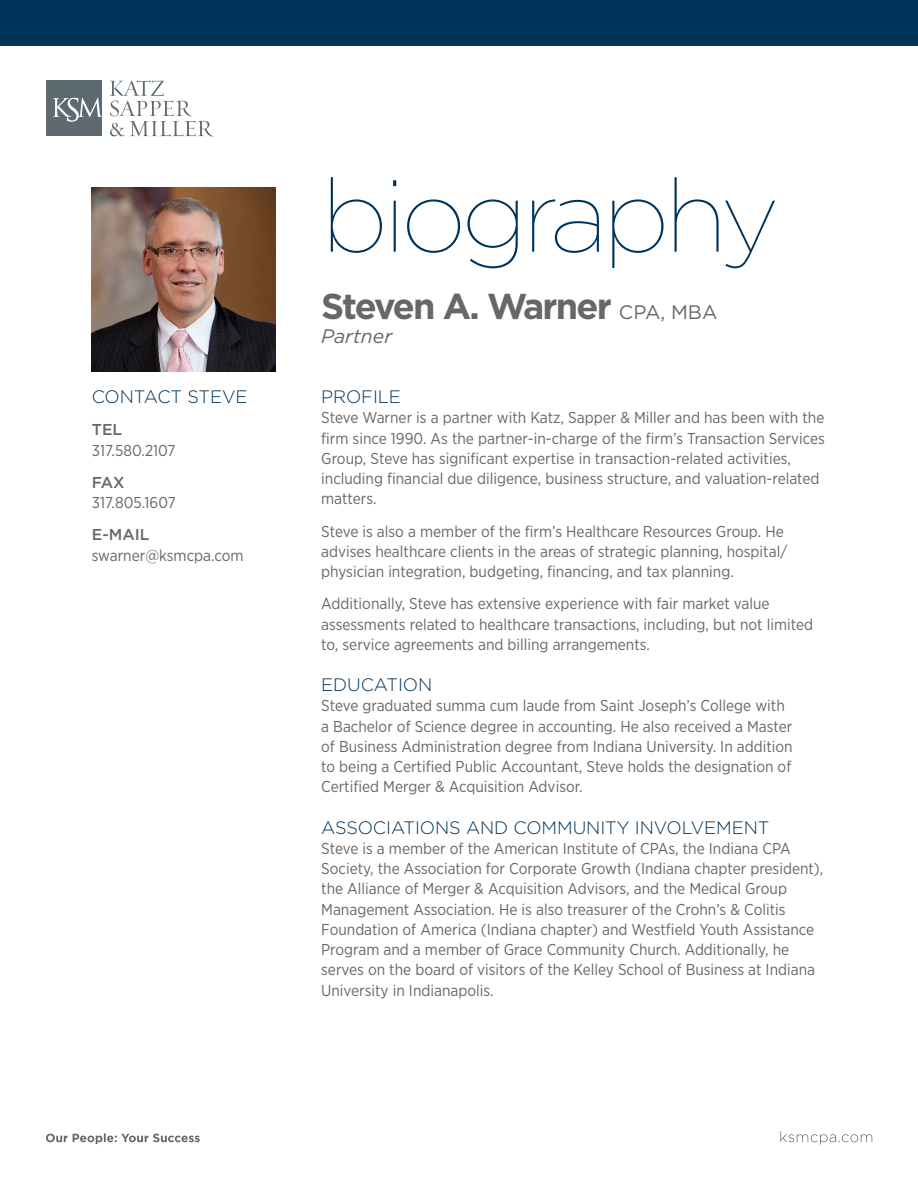
<style>
.page{position:relative;width:918px;height:1188px;background:#fff}
.page>*{position:absolute;margin:0;border:0;box-sizing:border-box;transform-origin:0 0}
.t1{font:100 102px "Gotham";letter-spacing:-.045em;color:#003359}
.t2{font:700 36px "Gotham";letter-spacing:-.055em;color:#67676a}
.t3{font:italic 19.5px "Gotham";color:#67676a}
.t4{font:300 18px "Gotham";letter-spacing:-.005em;color:#003359}
.t5{font:15.75px/20.2px "Gotham Narrow";color:#67676a}
.s1{font-family:"Gotham";font-weight:500}
.s2{font-weight:400;font-size:19.5px}
</style>
<div class="page">
<div style="left:0;top:0;width:918px;height:46px;background:#003359"></div>
<div style="left:46px;top:81px;width:56px;height:55px;background:#5d6a71"></div>
<svg style="left:53px;top:98px;width:49px;height:24px"></svg>
<svg style="left:109px;top:80px;width:105px;height:57px"></svg>
<svg style="left:46px;top:1133px;width:154px;height:11px"></svg>
<svg style="left:780px;top:1131px;width:92px;height:14px"></svg>
<img style="left:92px;top:188px;width:183px;height:183px">
<p class="t4" style="left:92px;top:385px;width:157px">CONTACT STEVE</p>
<p class="t5" style="left:92px;top:419px;width:85px"><span class="s1">TEL<br></span>317.580.2107</p>
<p class="t5" style="left:92px;top:472px;width:85px"><span class="s1">FAX<br></span>317.805.1607</p>
<p class="t5" style="left:92px;top:524px;width:153px"><span class="s1">E-MAIL </span>swarner@ksmcpa.com</p>
<p class="t1" style="left:321px;top:153px;width:459px">biography</p>
<p class="t2" style="left:321px;top:282px;width:398px">Steven A. Warner <span class="s2">CPA, MBA</span></p>
<p class="t3" style="left:321px;top:324px;width:72px">Partner</p>
<p class="t4" style="left:321px;top:385px;width:81px">PROFILE</p>
<p class="t5" style="left:321px;top:407px;width:505px">Steve Warner is a partner with Katz, Sapper &amp; Miller and has been with the firm since 1990. As the partner-in-charge of the firm’s Transaction Services Group, Steve has significant expertise in transaction-related activities, including financial due diligence, business structure, and valuation-related matters.</p>
<p class="t5" style="left:321px;top:521px;width:467px">Steve is also a member of the firm’s Healthcare Resources Group. He advises healthcare clients in the areas of strategic planning, hospital/ physician integration, budgeting, financing, and tax planning.</p>
<p class="t5" style="left:321px;top:593px;width:493px">Additionally, Steve has extensive experience with fair market value assessments related to healthcare transactions, including, but not limited to, service agreements and billing arrangements.</p>
<p class="t4" style="left:321px;top:673px;width:113px">EDUCATION</p>
<p class="t5" style="left:321px;top:695px;width:473px">Steve graduated summa cum laude from Saint Joseph’s College with a Bachelor of Science degree in accounting. He also received a Master of Business Administration degree from Indiana University. In addition to being a Certified Public Accountant, Steve holds the designation of Certified Merger &amp; Acquisition Advisor.</p>
<p class="t4" style="left:321px;top:816px;width:450px">ASSOCIATIONS AND COMMUNITY INVOLVEMENT</p>
<p class="t5" style="left:321px;top:838px;width:504px">Steve is a member of the American Institute of CPAs, the Indiana CPA Society, the Association for Corporate Growth (Indiana chapter president), the Alliance of Merger &amp; Acquisition Advisors, and the Medical Group Management Association. He is also treasurer of the Crohn’s &amp; Colitis Foundation of America (Indiana chapter) and Westfield Youth Assistance Program and a member of Grace Community Church. Additionally, he serves on the board of visitors of the Kelley School of Business at Indiana University in Indianapolis.</p>
</div>
